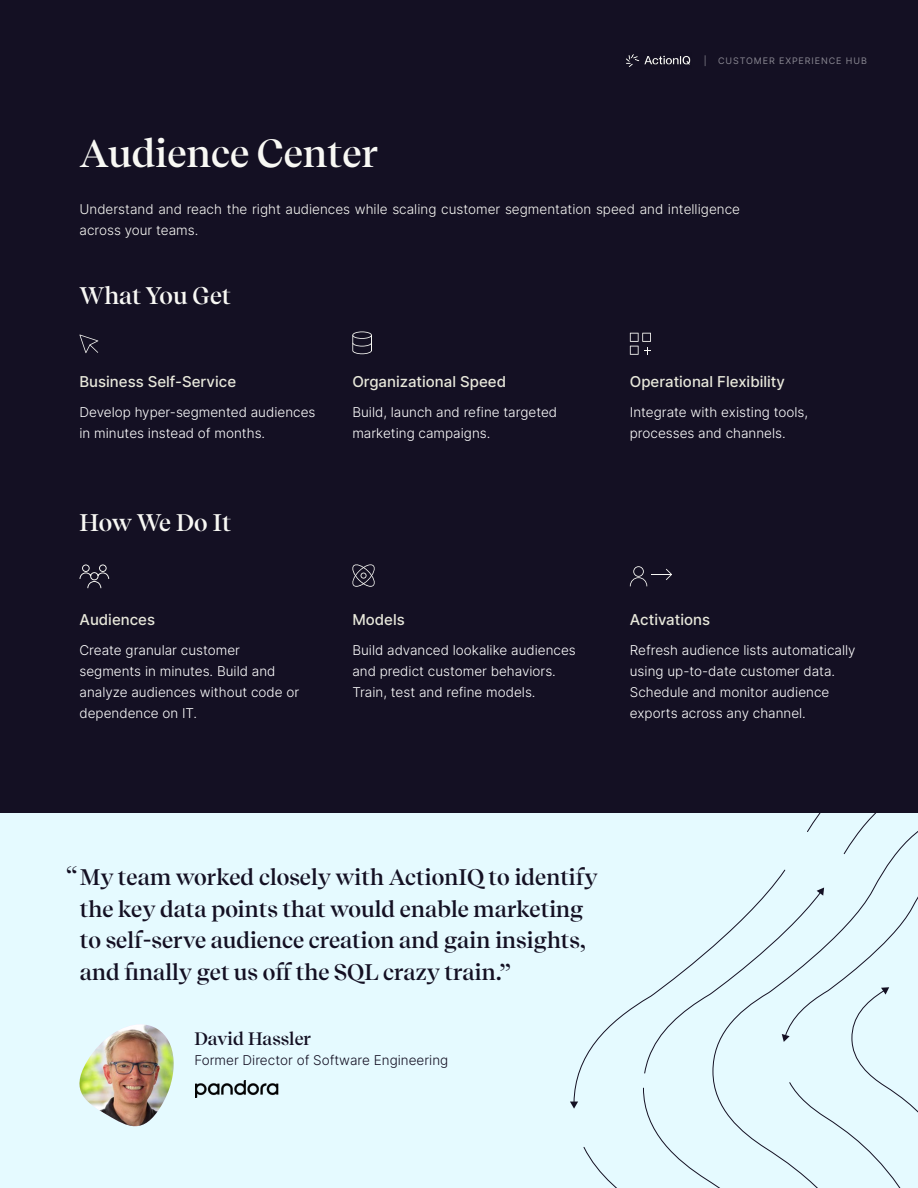
<style>
.page{position:relative;width:918px;height:1188px;background:#141023}
.page>*{position:absolute;margin:0;border:0;box-sizing:border-box;transform-origin:0 0}
.t1{font:600 39px "Recife Display";color:#f8f8f4}
.t2{font:600 24px "Recife Display";color:#f8f8f4}
.t3{font:600 22.5px/31.5px "Recife Display";color:#141023}
.t4{font:600 18px "Recife Display";color:#141023}
.t5{font:500 15px "Inter";color:#e8e8db}
.t6{font:300 13.5px/21px "Inter";color:#fff}
.t7{font:300 13.5px/21px "Inter";color:#f8f8f4}
.t8{font:300 13.5px "Inter";color:#141023}
.t9{font:9px "Inter";letter-spacing:.1em;color:#898791}
</style>
<div class="page">
<div style="left:0;top:813px;width:918px;height:375px;background:#e5faff"></div>
<svg style="left:570px;top:813px;width:348px;height:375px"></svg>
<img style="left:626px;top:54px;width:65px;height:13px">
<svg style="left:79px;top:564px;width:30px;height:24px"></svg>
<img style="left:79px;top:1024px;width:95px;height:103px">
<svg style="left:630px;top:333px;width:21px;height:22px"></svg>
<svg style="left:352px;top:331px;width:20px;height:23px"></svg>
<svg style="left:352px;top:564px;width:23px;height:23px"></svg>
<svg style="left:630px;top:566px;width:42px;height:20px"></svg>
<svg style="left:79px;top:335px;width:19px;height:18px"></svg>
<img style="left:196px;top:1080px;width:83px;height:18px">
<p class="t9" style="left:704px;top:54px;width:165px">| CUSTOMER EXPERIENCE HUB</p>
<h1 class="t1" style="left:80px;top:125px;width:300px">Audience Center</h1>
<p class="t7" style="left:80px;top:199px;width:662px">Understand and reach the right audiences while scaling customer segmentation speed and intelligence across your teams.</p>
<h2 class="t2" style="left:80px;top:278px;width:153px">What You Get</h2>
<p class="t5" style="left:80px;top:371px;width:158px">Business Self-Service</p>
<p class="t6" style="left:80px;top:402px;width:237px">Develop hyper-segmented audiences in minutes instead of months.</p>
<h2 class="t2" style="left:80px;top:505px;width:153px">How We Do It</h2>
<p class="t5" style="left:80px;top:609px;width:77px">Audiences</p>
<p class="t6" style="left:80px;top:640px;width:221px">Create granular customer segments in minutes. Build and analyze audiences without code or dependence on IT.</p>
<p class="t5" style="left:352px;top:371px;width:155px">Organizational Speed</p>
<p class="t6" style="left:352px;top:402px;width:206px">Build, launch and refine targeted marketing campaigns.</p>
<p class="t5" style="left:352px;top:609px;width:54px">Models</p>
<p class="t6" style="left:352px;top:640px;width:225px">Build advanced lookalike audiences and predict customer behaviors.<br>Train, test and refine models.</p>
<p class="t5" style="left:630px;top:371px;width:157px">Operational Flexibility</p>
<p class="t6" style="left:630px;top:402px;width:180px">Integrate with existing tools, processes and channels.</p>
<p class="t5" style="left:630px;top:609px;width:82px">Activations</p>
<p class="t6" style="left:630px;top:640px;width:227px">Refresh audience lists automatically using up-to-date customer data.<br>Schedule and monitor audience exports across any channel.</p>
<h3 class="t3" style="left:66px;top:858px;width:13px">“</h3>
<h3 class="t3" style="left:80px;top:860px;width:520px">My team worked closely with ActionIQ to identify the key data points that would enable marketing to self-serve audience creation and gain insights, and finally get us off the SQL crazy train.”</h3>
<h3 class="t4" style="left:194px;top:1026px;width:118px">David Hassler</h3>
<p class="t8" style="left:194px;top:1050px;width:255px">Former Director of Software Engineering</p>
</div>
